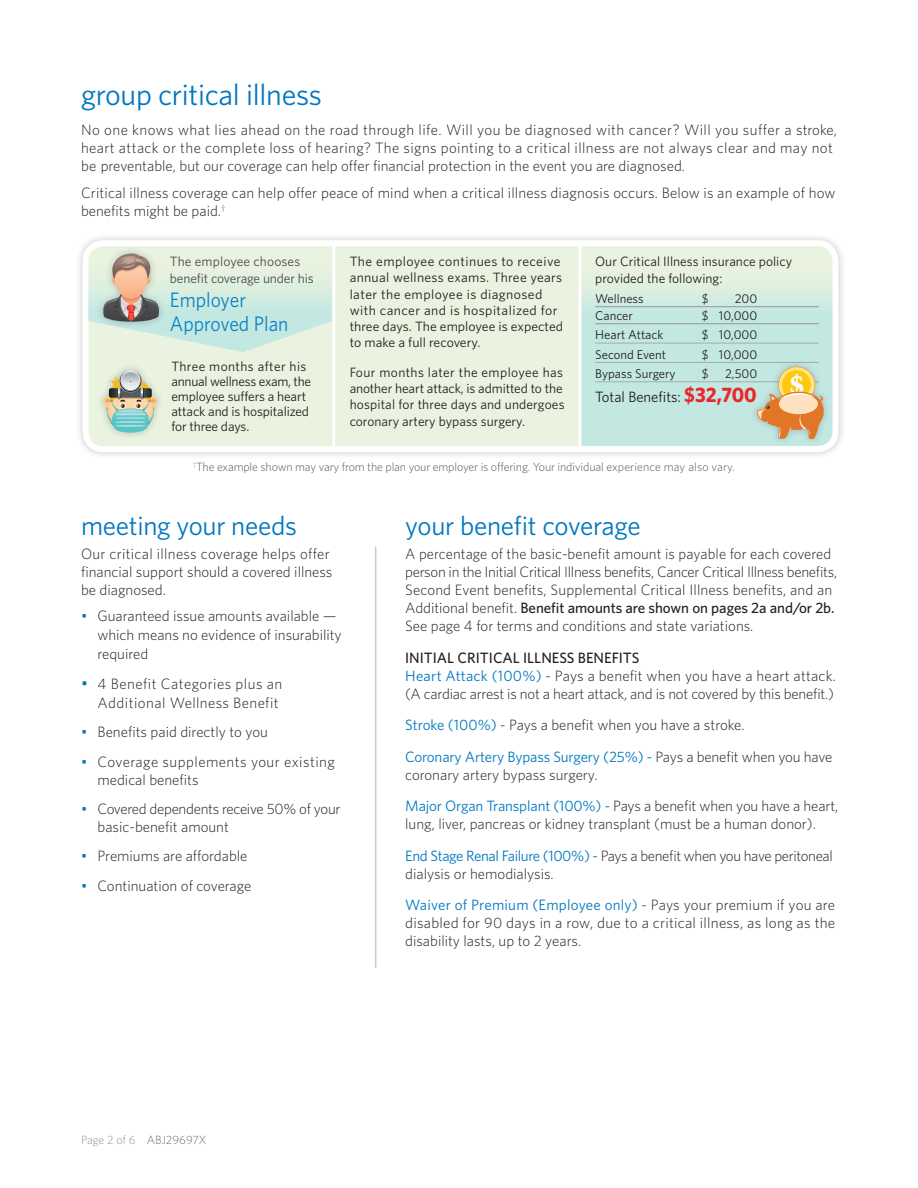
<style>
.page{position:relative;width:918px;height:1188px;background:#fff}
.page>*{position:absolute;margin:0;border:0;box-sizing:border-box;transform-origin:0 0}
.t1{font:30px "Whitney";letter-spacing:-.01em;color:#0077c0}
.t2{font:27px "Whitney";letter-spacing:-.01em;color:#0077c0}
.t3{font:21px/24px "Whitney";color:#0c82c6;scale:.93 1}
.Paragraphs_Interior{font:300 15px/18px "Whitney";color:#231f20}
.Paragraphs_Interior-2{font:300 15px/18px "Whitney";letter-spacing:.025em;color:#231f20}
.Paragraphs_Interior-3{font:300 15px/18.9px "Whitney";letter-spacing:.03em;color:#231f20;text-align:right}
.Paragraphs_Interior-4{font:300 15px/18px "Whitney";letter-spacing:-.025em;color:#231f20}
.Paragraphs_Interior-5{font:300 15px/18px "Whitney";letter-spacing:-.02em;color:#231f20}
.t4{font:500 15px "Whitney";color:#231f20}
.t5{font:15px "Whitney";color:#231f20}
.t6{font:13.5px/15px "Whitney";color:#231f20}
.t7{font:13.5px/16.2px "Whitney";letter-spacing:.02em;color:#231f20}
.t8{font:13.5px/16.5px "Whitney";letter-spacing:-.01em;color:#4b4c4d}
.t9{font:12.75px "Whitney";color:#231f20}
.t10{font:300 12px "Whitney";letter-spacing:-.01em;color:#57585a}
.t11{font:300 12px "Whitney";color:#6c6d70}
.s1{font-weight:700;font-size:21px;color:#e9282d}
.s2{font-weight:400;color:#0077c0}
.s3{font-weight:400;font-size:16.5px;color:#0077c0}
.s4{font-weight:500}
.s5{color:#939598}
</style>
<div class="page">
<hr style="left:375px;top:547px;width:1px;height:421px;background:#c9cacc">
<div style="left:75px;top:232px;width:771px;height:228px;background:#231f20;opacity:.24"></div>
<div style="left:86px;top:243px;width:750px;height:206px;background:#eaf3df;border-radius:18px"></div>
<div style="left:82px;top:240px;width:756px;height:212px;border:6px solid #fff;border-radius:18px"></div>
<div style="left:96px;top:246px;width:71px;height:83px;background:#231f20;opacity:.24"></div>
<svg style="left:88px;top:253px;width:244px;height:99px"></svg>
<svg style="left:580px;top:258px;width:253px;height:190px;fill:#c3e8e2"></svg>
<hr style="left:578px;top:243px;width:3px;height:204px;background:#fff">
<hr style="left:332px;top:244px;width:3px;height:205px;background:#fff">
<div style="left:96px;top:362px;width:69px;height:78px;background:#231f20;opacity:.25"></div>
<svg style="left:105px;top:370px;width:51px;height:63px"></svg>
<hr style="left:595px;top:306px;width:224px;height:1px;background:#939598">
<hr style="left:595px;top:323px;width:224px;height:1px;background:#939598">
<hr style="left:595px;top:343px;width:224px;height:1px;background:#a8a9ad">
<hr style="left:595px;top:362px;width:224px;height:1px;background:#a8a9ad">
<hr style="left:595px;top:382px;width:224px;height:1px;background:#a8a9ad">
<div style="left:750px;top:359px;width:81px;height:87px;background:#231f20;opacity:.24"></div>
<div style="left:778px;top:367px;width:37px;height:36px;background:#f3af4c;border-radius:18px"></div>
<svg style="left:779px;top:367px;width:36px;height:36px"></svg>
<svg style="left:757px;top:370px;width:67px;height:70px;background:#dbbe8b"></svg>
<p class="t1" style="left:81px;top:75px;width:242px">group critical illness</p>
<p class="Paragraphs_Interior-2" style="left:81px;top:120px;width:757px">No one knows what lies ahead on the road through life. Will you be diagnosed with cancer? Will you suffer a stroke, heart attack or the complete loss of hearing? The signs pointing to a critical illness are not always clear and may not be preventable, but our coverage can help offer financial protection in the event you are diagnosed.</p>
<p class="Paragraphs_Interior" style="left:81px;top:183px;width:756px">Critical illness coverage can help offer peace of mind when a critical illness diagnosis occurs. Below is an example of how benefits might be paid.<sup>†</sup></p>
<p class="t8" style="left:170px;top:253px;width:145px">The employee chooses benefit coverage under his</p>
<p class="t3" style="left:170px;top:287px;width:129px">Employer<br>Approved Plan</p>
<p class="t6" style="left:171px;top:359px;width:141px">Three months after his annual wellness exam, the employee suffers a heart attack and is hospitalized for three days.</p>
<p class="t7" style="left:350px;top:253px;width:215px">The employee continues to receive annual wellness exams. Three years later the employee is diagnosed with cancer and is hospitalized for three days. The employee is expected to make a full recovery.</p>
<p class="t6" style="left:350px;top:364px;width:216px;line-height:16.2px">Four months later the employee has another heart attack, is admitted to the hospital for three days and undergoes coronary artery bypass surgery.</p>
<p class="t6" style="left:595px;top:253px;width:198px;line-height:16.5px">Our Critical Illness insurance policy provided the following:</p>
<p class="t9" style="left:595px;top:290px;width:50px">Wellness</p>
<p class="t9" style="left:702px;top:290px;width:8px">$</p>
<p class="t9" style="left:735px;top:290px;width:24px">200</p>
<p class="t9" style="left:595px;top:307px;width:39px">Cancer</p>
<p class="t9" style="left:702px;top:307px;width:57px">$ 10,000</p>
<p class="t9" style="left:595px;top:326px;width:70px">Heart Attack</p>
<p class="t9" style="left:702px;top:326px;width:57px">$ 10,000</p>
<p class="t9" style="left:595px;top:346px;width:72px">Second Event</p>
<p class="t9" style="left:702px;top:346px;width:57px">$ 10,000</p>
<p class="t9" style="left:595px;top:365px;width:82px">Bypass Surgery</p>
<p class="t9" style="left:702px;top:365px;width:8px">$</p>
<p class="t9" style="left:725px;top:365px;width:34px">2,500</p>
<p class="t5" style="left:595px;top:387px;width:163px">Total Benefits: <span class="s1">$32,700</span></p>
<p class="t10" style="left:193px;top:459px;width:544px"><sup>†</sup>The example shown may vary from the plan your employer is offering. Your individual experience may also vary.</p>
<p class="t2" style="left:81px;top:507px;width:218px">meeting your needs</p>
<p class="Paragraphs_Interior" style="left:81px;top:545px;width:253px">Our critical illness coverage helps offer financial support should a covered illness be diagnosed.</p>
<p class="Paragraphs_Interior" style="left:98px;top:606px;width:246px;line-height:18.9px;text-indent:-16px"><span class="s2">•</span> Guaranteed issue amounts available — which means no evidence of insurability required</p>
<p class="Paragraphs_Interior-3" style="left:81px;top:674px;width:203px"><span class="s3">•</span> 4 Benefit Categories plus an<br>Additional Wellness Benefit</p>
<p class="Paragraphs_Interior" style="left:81px;top:723px;width:189px"><span class="s2">•</span> Benefits paid directly to you</p>
<p class="Paragraphs_Interior-3" style="left:98px;top:752px;width:239px;line-height:18px;text-align:left;text-indent:-16px"><span class="s2">•</span> Coverage supplements your existing medical benefits</p>
<p class="Paragraphs_Interior-5" style="left:98px;top:799px;width:244px;text-indent:-16px"><span class="s2">•</span> Covered dependents receive 50% of your basic-benefit amount</p>
<p class="Paragraphs_Interior" style="left:81px;top:847px;width:168px"><span class="s2">•</span> Premiums are affordable</p>
<p class="Paragraphs_Interior" style="left:81px;top:876px;width:172px"><span class="s2">•</span> Continuation of coverage</p>
<p class="t2" style="left:405px;top:507px;width:237px">your benefit coverage</p>
<p class="Paragraphs_Interior" style="left:405px;top:545px;width:433px">A percentage of the basic-benefit amount is payable for each covered person in the Initial Critical Illness benefits, Cancer Critical Illness benefits, Second Event benefits, Supplemental Critical Illness benefits, and an Additional benefit. <span class="s4">Benefit amounts are shown on pages 2a and/or 2b.<br></span>See page 4 for terms and conditions and state variations.</p>
<p class="t4" style="left:405px;top:648px;width:236px">INITIAL CRITICAL ILLNESS BENEFITS</p>
<p class="Paragraphs_Interior" style="left:405px;top:666px;width:432px"><span class="s2">Heart Attack (100%) -</span> Pays a benefit when you have a heart attack. (A cardiac arrest is not a heart attack, and is not covered by this benefit.)</p>
<p class="Paragraphs_Interior" style="left:405px;top:716px;width:341px"><span class="s2">Stroke (100%) -</span> Pays a benefit when you have a stroke.</p>
<p class="Paragraphs_Interior" style="left:405px;top:747px;width:429px"><span class="s2">Coronary Artery Bypass Surgery (25%) -</span> Pays a benefit when you have coronary artery bypass surgery.</p>
<p class="Paragraphs_Interior" style="left:405px;top:797px;width:435px"><span class="s2">Major Organ Transplant (100%) -</span> Pays a benefit when you have a heart, lung, liver, pancreas or kidney transplant (must be a human donor).</p>
<p class="Paragraphs_Interior-4" style="left:405px;top:846px;width:429px"><span class="s2">End Stage Renal Failure (100%) -</span> Pays a benefit when you have peritoneal dialysis or hemodialysis.</p>
<p class="Paragraphs_Interior" style="left:405px;top:896px;width:432px;text-align:justify"><span class="s2">Waiver of Premium (Employee only) -</span> Pays your premium if you are disabled for 90 days in a row, due to a critical illness, as long as the disability lasts, up to 2 years.</p>
<p class="t11" style="left:81px;top:1131px;width:127px"><span class="s5">Page 2 of 6</span> ABJ29697X</p>
</div>
